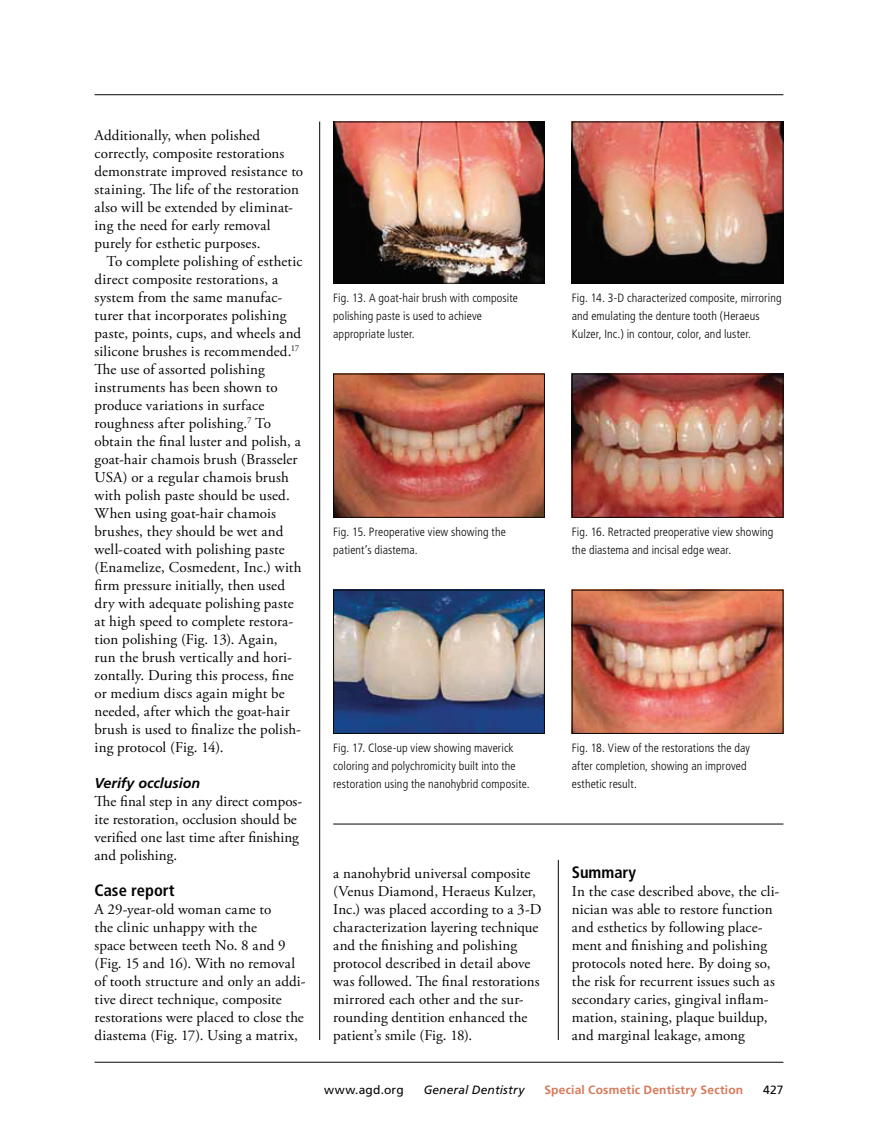
<style>
.page{position:relative;width:878px;height:1148px;background:#fff}
.page>*{position:absolute;margin:0;border:0;box-sizing:border-box;transform-origin:0 0}
.t1{font:700 condensed 16.5px "Frutiger";color:#040503}
.t2{font:15px/18px "Adobe Garamond Pro";letter-spacing:.01em;color:#040503}
.t3{font:italic 700 14.25px "Frutiger";color:#040503}
.t4{font:300 condensed 12px/18px "Frutiger";letter-spacing:.01em;color:#040503}
.t5{font:700 12px "Frutiger";letter-spacing:.015em;color:#d67a5a}
.t6{font:italic 12px "Frutiger";letter-spacing:.015em;color:#040503}
.t7{font:12px "Frutiger";letter-spacing:.015em;color:#040503}
</style>
<div class="page">
<img style="left:335px;top:124px;width:207px;height:158px">
<div style="left:333px;top:122px;width:211px;height:162px;border:1px solid #040503"></div>
<img style="left:574px;top:124px;width:207px;height:158px">
<div style="left:572px;top:122px;width:211px;height:162px;border:1px solid #040503"></div>
<img style="left:335px;top:376px;width:207px;height:140px">
<div style="left:333px;top:374px;width:211px;height:144px;border:1px solid #040503"></div>
<img style="left:574px;top:376px;width:207px;height:140px">
<div style="left:572px;top:374px;width:211px;height:144px;border:1px solid #040503"></div>
<img style="left:335px;top:592px;width:207px;height:140px">
<div style="left:333px;top:590px;width:211px;height:144px;border:1px solid #040503"></div>
<img style="left:574px;top:592px;width:207px;height:140px">
<div style="left:572px;top:590px;width:211px;height:144px;border:1px solid #040503"></div>
<hr style="left:94px;top:1062px;width:689px;height:1px;background:#040503">
<hr style="left:94px;top:94px;width:689px;height:1px;background:#040503">
<hr style="left:558px;top:860px;width:1px;height:180px;background:#040503">
<hr style="left:319px;top:122px;width:1px;height:918px;background:#040503">
<hr style="left:333px;top:823px;width:450px;height:1px;background:#040503">
<p class="t2" style="left:94px;top:126px;width:210px">Additionally, when polished correctly, composite restorations demonstrate improved resistance to staining. The life of the restoration also will be extended by eliminat&shy;ing the need for early removal purely for esthetic purposes.</p>
<p class="t2" style="left:94px;top:252px;width:209px;text-indent:12px">To complete polishing of esthetic direct composite restorations, a system from the same manufac&shy;turer that incorporates polishing paste, points, cups, and wheels and silicone brushes is recommended.<sup>17<br></sup>The use of assorted polishing instruments has been shown to produce variations in surface roughness after polishing.<sup>7</sup> To obtain the final luster and polish, a goat-hair chamois brush (Brasseler USA) or a regular chamois brush with polish paste should be used.<br>When using goat-hair chamois brushes, they should be wet and well-coated with polishing paste (Enamelize, Cosmedent, Inc.) with firm pressure initially, then used dry with adequate polishing paste at high speed to complete restora&shy;tion polishing (Fig. 13). Again, run the brush vertically and hori&shy;zontally. During this process, fine or medium discs again might be needed, after which the goat-hair brush is used to finalize the polish&shy;ing protocol (Fig. 14).</p>
<p class="t3" style="left:94px;top:774px;width:107px">Verify occlusion</p>
<p class="t2" style="left:94px;top:792px;width:209px">The final step in any direct compos&shy;ite restoration, occlusion should be verified one last time after finishing and polishing.</p>
<p class="t1" style="left:94px;top:880px;width:81px">Case report</p>
<p class="t2" style="left:94px;top:900px;width:212px">A 29-year-old woman came to<br>the clinic unhappy with the<br>space between teeth No. 8 and 9 (Fig. 15 and 16). With no removal of tooth structure and only an addi&shy;tive direct technique, composite restorations were placed to close the diastema (Fig. 17). Using a matrix,</p>
<p class="t4" style="left:333px;top:289px;width:186px">Fig. 13. a goat-hair brush with composite polishing paste is used to achieve appropriate luster.</p>
<p class="t4" style="left:572px;top:289px;width:211px">Fig. 14. 3-D characterized composite, mirroring and emulating the denture tooth (Heraeus<br>Kulzer, inc.) in contour, color, and luster.</p>
<p class="t4" style="left:333px;top:523px;width:174px">Fig. 15. preoperative view showing the patient’s diastema.</p>
<p class="t4" style="left:572px;top:523px;width:203px">Fig. 16. retracted preoperative view showing the diastema and incisal edge wear.</p>
<p class="t4" style="left:333px;top:739px;width:198px">Fig. 17. Close-up view showing maverick coloring and polychromicity built into the restoration using the nanohybrid composite.</p>
<p class="t4" style="left:572px;top:739px;width:180px">Fig. 18. View of the restorations the day after completion, showing an improved esthetic result.</p>
<p class="t2" style="left:333px;top:864px;width:210px">a nanohybrid universal composite (Venus Diamond, Heraeus Kulzer, Inc.) was placed according to a 3-D characterization layering technique and the finishing and polishing protocol described in detail above was followed. The final restorations mirrored each other and the sur&shy;rounding dentition enhanced the patient’s smile (Fig. 18).</p>
<p class="t1" style="left:572px;top:862px;width:66px">Summary</p>
<p class="t2" style="left:572px;top:882px;width:209px">In the case described above, the cli&shy;nician was able to restore function and esthetics by following place&shy;ment and finishing and polishing protocols noted here. By doing so, the risk for recurrent issues such as secondary caries, gingival inflam&shy;mation, staining, plaque buildup, and marginal leakage, among</p>
<p class="t7" style="left:324px;top:1082px;width:81px">www.agd.org</p>
<p class="t6" style="left:423px;top:1082px;width:102px">General Dentistry</p>
<p class="t5" style="left:544px;top:1082px;width:200px">Special Cosmetic Dentistry Section</p>
<p class="t7" style="left:763px;top:1082px;width:22px">427</p>
</div>
